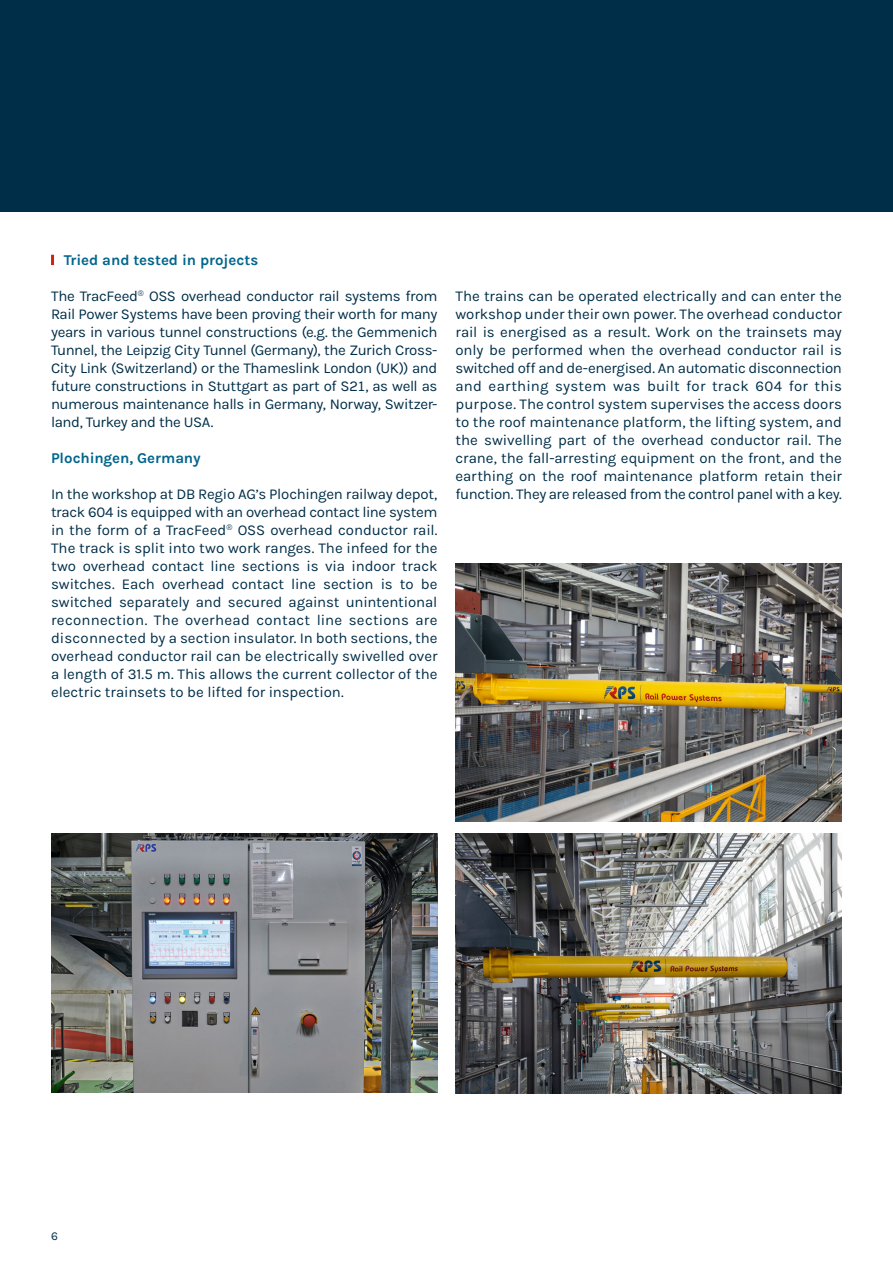
<style>
.page{position:relative;width:893px;height:1263px;background:#fff}
.page>*{position:absolute;margin:0;border:0;box-sizing:border-box;transform-origin:0 0}
.t1{font:15px/18px "Karla";letter-spacing:-.02em;color:#002e48;text-align:justify}
.t2{font:700 15px "Karla";color:#00658c}
.t3{font:12px "Karla";color:#002e48}
</style>
<div class="page">
<div style="left:0;top:0;width:893px;height:211px;background:#002e48"></div>
<svg style="left:51px;top:255px;width:3px;height:10px"></svg>
<img style="left:455px;top:834px;width:387px;height:259px">
<img style="left:455px;top:564px;width:387px;height:258px">
<img style="left:51px;top:834px;width:387px;height:259px">
<p class="t2" style="left:64px;top:250px;width:196px">Tried and tested in projects</p>
<p class="t1" style="left:51px;top:287px;width:388px">The TracFeed<sup>®</sup> OSS overhead conductor rail systems from Rail Power Systems have been proving their worth for many years in various tunnel constructions (e.g. the Gemmenich Tunnel, the Leipzig City Tunnel (Germany), the Zurich Cross-City Link (Switzerland) or the Thameslink London (UK)) and future constructions in Stuttgart as part of S21, as well as numerous maintenance halls in Germany, Norway, Switzer&shy;land, Turkey and the USA.</p>
<p class="t2" style="left:51px;top:448px;width:151px">Plochingen, Germany</p>
<p class="t1" style="left:51px;top:485px;width:388px">In the workshop at DB Regio AG’s Plochingen railway depot, track 604 is equipped with an overhead contact line system in the form of a TracFeed<sup>®</sup> OSS overhead conductor rail.<br>The track is split into two work ranges. The infeed for the two overhead contact line sections is via indoor track switches. Each overhead contact line section is to be switched separately and secured against unintentional reconnection. The overhead contact line sections are disconnected by a section insulator. In both sections, the overhead conductor rail can be electrically swivelled over a length of 31.5 m. This allows the current collector of the electric trainsets to be lifted for inspection.</p>
<p class="t1" style="left:455px;top:287px;width:388px">The trains can be operated electrically and can enter the workshop under their own power. The overhead conductor rail is energised as a result. Work on the trainsets may only be performed when the overhead conductor rail is switched off and de-energised. An automatic disconnection and earthing system was built for track 604 for this purpose. The control system supervises the access doors to the roof maintenance platform, the lifting system, and the swivelling part of the overhead conductor rail. The crane, the fall-arresting equipment on the front, and the earthing on the roof maintenance platform retain their function. They are released from the control panel with a key.</p>
<p class="t3" style="left:51px;top:1228px;width:8px">6</p>
</div>
